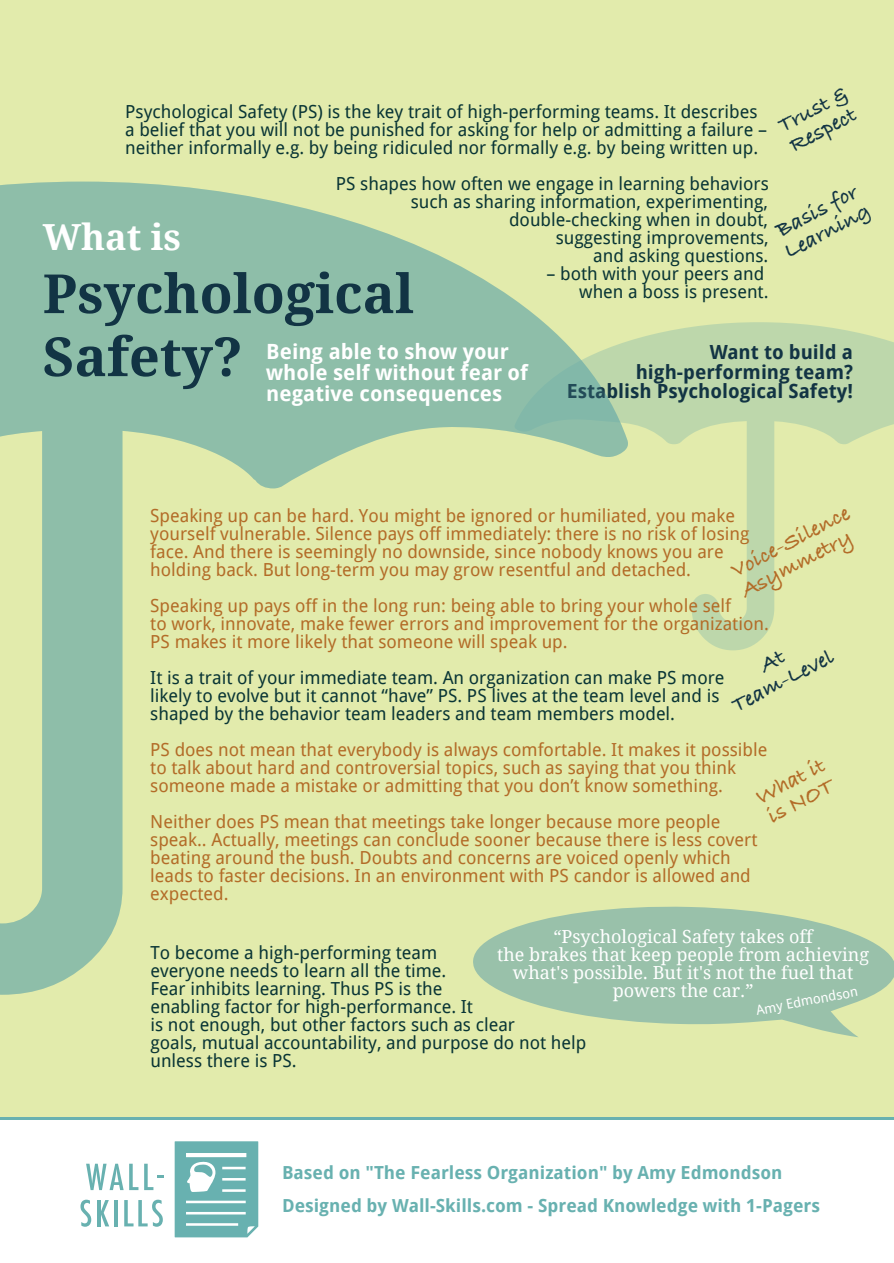
<style>
.page{position:relative;width:894px;height:1263px;background:#fff}
.page>*{position:absolute;margin:0;border:0;box-sizing:border-box;transform-origin:0 0}
.t1{font:700 54px/63px "Droid Serif";color:#123444}
.t2{font:700 36px "Droid Serif";color:#fff}
.t3{font:700 22.5px/22.5px "Bradley Hand ITCTT";color:#123444}
.t4{font:700 22.5px/22.5px "Bradley Hand ITCTT";color:#b36c28}
.t5{font:700 21px/21px "Droid Sans";color:#fff}
.t6{font:700 19.5px/19.5px "Droid Sans";color:#123444;text-align:right}
.t7{font:18px/18px "Droid Sans";color:#b36c28}
.t8{font:18px/18px "Droid Sans";color:#093535}
.t9{font:18px/18px "Droid Serif";color:#fff;text-align:center}
.t10{font:700 18px/33.6px "Droid Sans";color:#68b1b0}
.t11{font:13.5px "Droid Sans";color:#fff}
</style>
<div class="page">
<div style="left:0;top:0;width:893px;height:1118px;background:#e2ebac"></div>
<hr style="left:0;top:1117px;width:893px;height:2px;background:#68b1b0">
<svg style="left:175px;top:1141px;width:83px;height:96px"></svg>
<svg style="left:86px;top:1164px;width:52px;height:26px"></svg>
<svg style="left:144px;top:1164px;width:20px;height:26px"></svg>
<svg style="left:80px;top:1200px;width:11px;height:27px"></svg>
<hr style="left:97px;top:1200px;width:3px;height:26px;background:#68b1b0">
<svg style="left:100px;top:1200px;width:9px;height:26px"></svg>
<hr style="left:114px;top:1200px;width:3px;height:26px;background:#68b1b0">
<svg style="left:124px;top:1200px;width:39px;height:27px"></svg>
<svg style="left:629px;top:322px;width:264px;height:122px;fill:#bdd7ab"></svg>
<svg style="left:691px;top:407px;width:83px;height:243px"></svg>
<svg style="left:0;top:182px;width:629px;height:306px;fill:#8ebea9"></svg>
<svg style="left:0;top:380px;width:122px;height:615px;fill:#8ebea9"></svg>
<svg style="left:473px;top:906px;width:420px;height:131px;fill:#99c1aa"></svg>
<p class="t3" style="left:774px;top:118px;width:75px;rotate:-28deg">Trust &amp;<br>Respect</p>
<p class="t3" style="left:770px;top:224px;width:96px;rotate:-28deg">Basis for<br>Learning</p>
<p class="t8" style="left:125px;top:104px;width:643px">Psychological Safety (PS) is the key trait of high-performing teams. It describes a belief that you will not be punished for asking for help or admitting a failure – neither informally e.g. by being ridiculed nor formally e.g. by being written up.</p>
<p class="t8" style="left:336px;top:176px;width:434px;text-align:right">PS shapes how often we engage in learning behaviors such as sharing information, experimenting, double-checking when in doubt,<br>suggesting improvements,<br>and asking questions.</p>
<p class="t8" style="left:546px;top:266px;width:223px;text-align:right">– both with your peers and when a boss is present.</p>
<h2 class="t2" style="left:43px;top:222px;width:140px">What is</h2>
<h1 class="t1" style="left:43px;top:267px;width:372px">Psychological<br>Safety?</h1>
<p class="t5" style="left:266px;top:343px;width:263px">Being able to show your whole self without fear of negative consequences</p>
<p class="t6" style="left:566px;top:344px;width:287px">Want to build a high-performing team?<br>Establish Psychological Safety!</p>
<p class="t4" style="left:727px;top:563px;width:133px;rotate:-28deg">Voice-Silence<br>Asymmetry</p>
<p class="t7" style="left:150px;top:508px;width:600px">Speaking up can be hard. You might be ignored or humiliated, you make yourself vulnerable. Silence pays off immediately: there is no risk of losing face. And there is seemingly no downside, since nobody knows you are holding back. But long-term you may grow resentful and detached.</p>
<p class="t7" style="left:150px;top:598px;width:620px">Speaking up pays off in the long run: being able to bring your whole self<br>to work, innovate, make fewer errors and improvement for the organization.<br>PS makes it more likely that someone will speak up.</p>
<p class="t8" style="left:150px;top:670px;width:575px">It is a trait of your immediate team. An organization can make PS more likely to evolve but it cannot “have” PS. PS lives at the team level and is shaped by the behavior team leaders and team members model.</p>
<p class="t7" style="left:150px;top:742px;width:618px">PS does not mean that everybody is always comfortable. It makes it possible to talk about hard and controversial topics, such as saying that you think someone made a mistake or admitting that you don’t know something.</p>
<p class="t7" style="left:150px;top:814px;width:608px">Neither does PS mean that meetings take longer because more people speak.. Actually, meetings can conclude sooner because there is less covert beating around the bush. Doubts and concerns are voiced openly which leads to faster decisions. In an environment with PS candor is allowed and expected.</p>
<p class="t3" style="left:717px;top:678px;width:113px;text-align:center;rotate:-28deg">At<br>Team-Level</p>
<p class="t4" style="left:752px;top:790px;width:76px;rotate:-28deg">What it is NOT</p>
<p class="t9" style="left:497px;top:929px;width:373px">“Psychological Safety takes off<br>the brakes that keep people from achieving what's possible. But it's not the fuel that powers the car.”</p>
<p class="t8" style="left:150px;top:945px;width:437px">To become a high-performing team<br>everyone needs to learn all the time.<br>Fear inhibits learning. Thus PS is the<br>enabling factor for high-performance. It<br>is not enough, but other factors such as clear<br>goals, mutual accountability, and purpose do not help unless there is PS.</p>
<p class="t11" style="left:755px;top:1005px;width:105px;rotate:-11deg">Amy Edmondson</p>
<p class="t10" style="left:282px;top:1157px;width:539px">Based on "The Fearless Organization" by Amy Edmondson<br>Designed by Wall-Skills.com - Spread Knowledge with 1-Pagers</p>
</div>
